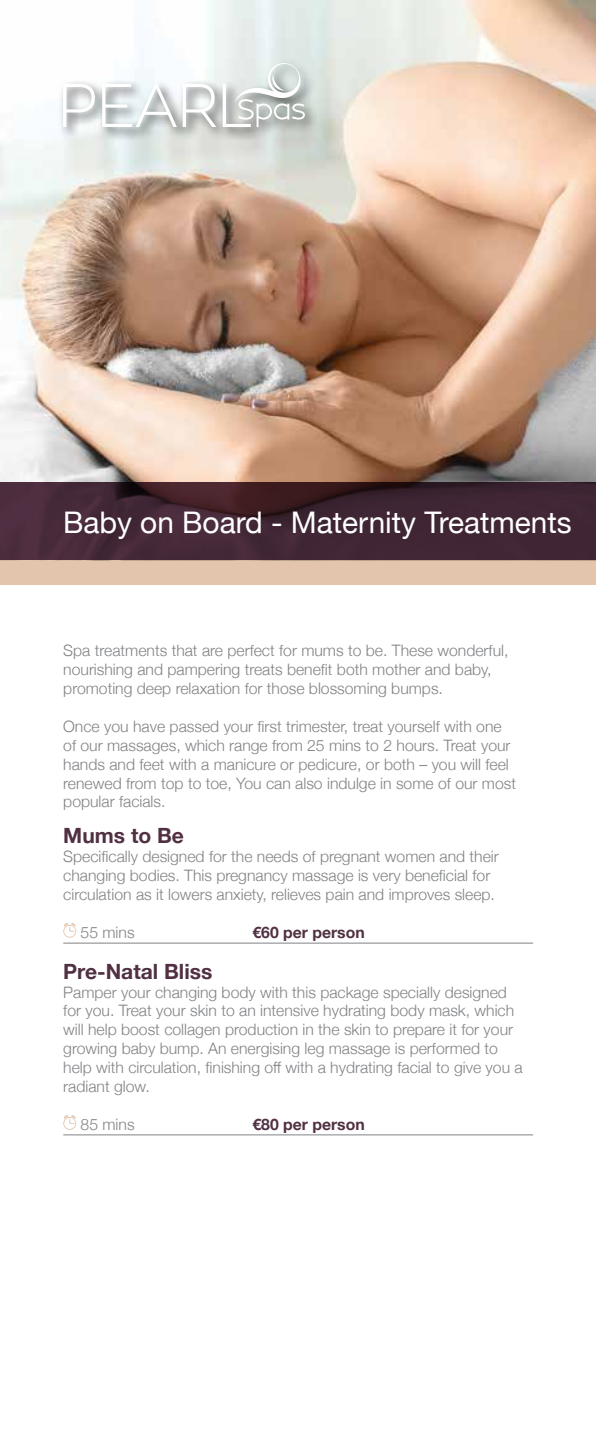
<style>
.page{position:relative;width:596px;height:1439px;background:#fff}
.page>*{position:absolute;margin:0;border:0;box-sizing:border-box;transform-origin:0 0}
.t1{font:29.75px "Helvetica Neue";color:#fff}
.t2{font:700 21px "Helvetica Neue";color:#503042}
.t3{font:300 15.75px/18.9px "Helvetica Neue";color:#808285}
.t4{font:700 15.75px "Helvetica Neue";color:#503042}
</style>
<div class="page">
<img style="left:0;top:0;width:595px;height:482px">
<div style="left:58px;top:59px;width:261px;height:82px;background:#000;opacity:.75"></div>
<svg style="left:63px;top:84px;width:32px;height:43px"></svg>
<svg style="left:102px;top:84px;width:114px;height:43px"></svg>
<svg style="left:222px;top:63px;width:83px;height:64px"></svg>
<svg style="left:0;top:482px;width:595px;height:78px;background:#412533"></svg>
<div style="left:0;top:560px;width:595px;height:25px;background:#e2c5ac"></div>
<svg style="left:63px;top:923px;width:14px;height:15px"></svg>
<hr style="left:63px;top:943px;width:470px;height:1px;background:#808285">
<svg style="left:63px;top:1115px;width:14px;height:15px"></svg>
<hr style="left:63px;top:1134px;width:470px;height:1px;background:#808285">
<h1 class="t1" style="left:63px;top:501px;width:510px">Baby on Board - Maternity Treatments</h1>
<p class="t3" style="left:63px;top:640px;width:446px">Spa treatments that are perfect for mums to be. These wonderful, nourishing and pampering treats benefit both mother and baby, promoting deep relaxation for those blossoming bumps.</p>
<p class="t3" style="left:63px;top:715px;width:454px">Once you have passed your first trimester, treat yourself with one of our massages, which range from 25 mins to 2 hours. Treat your hands and feet with a manicure or pedicure, or both – you will feel renewed from top to toe, You can also indulge in some of our most popular facials.</p>
<h2 class="t2" style="left:63px;top:819px;width:122px">Mums to Be</h2>
<p class="t3" style="left:63px;top:846px;width:436px">Specifically designed for the needs of pregnant women and their changing bodies. This pregnancy massage is very beneficial for circulation as it lowers anxiety, relieves pain and improves sleep.</p>
<p class="t3" style="left:81px;top:921px;width:55px">55 mins</p>
<p class="t4" style="left:252px;top:919px;width:114px">€60 per person</p>
<h2 class="t2" style="left:63px;top:954px;width:150px">Pre-Natal Bliss</h2>
<p class="t3" style="left:63px;top:981px;width:460px">Pamper your changing body with this package specially designed for you. Treat your skin to an intensive hydrating body mask, which will help boost collagen production in the skin to prepare it for your growing baby bump. An energising leg massage is performed to help with circulation, finishing off with a hydrating facial to give you a radiant glow.</p>
<p class="t3" style="left:81px;top:1113px;width:55px">85 mins</p>
<p class="t4" style="left:252px;top:1112px;width:114px">€80 per person</p>
</div>
